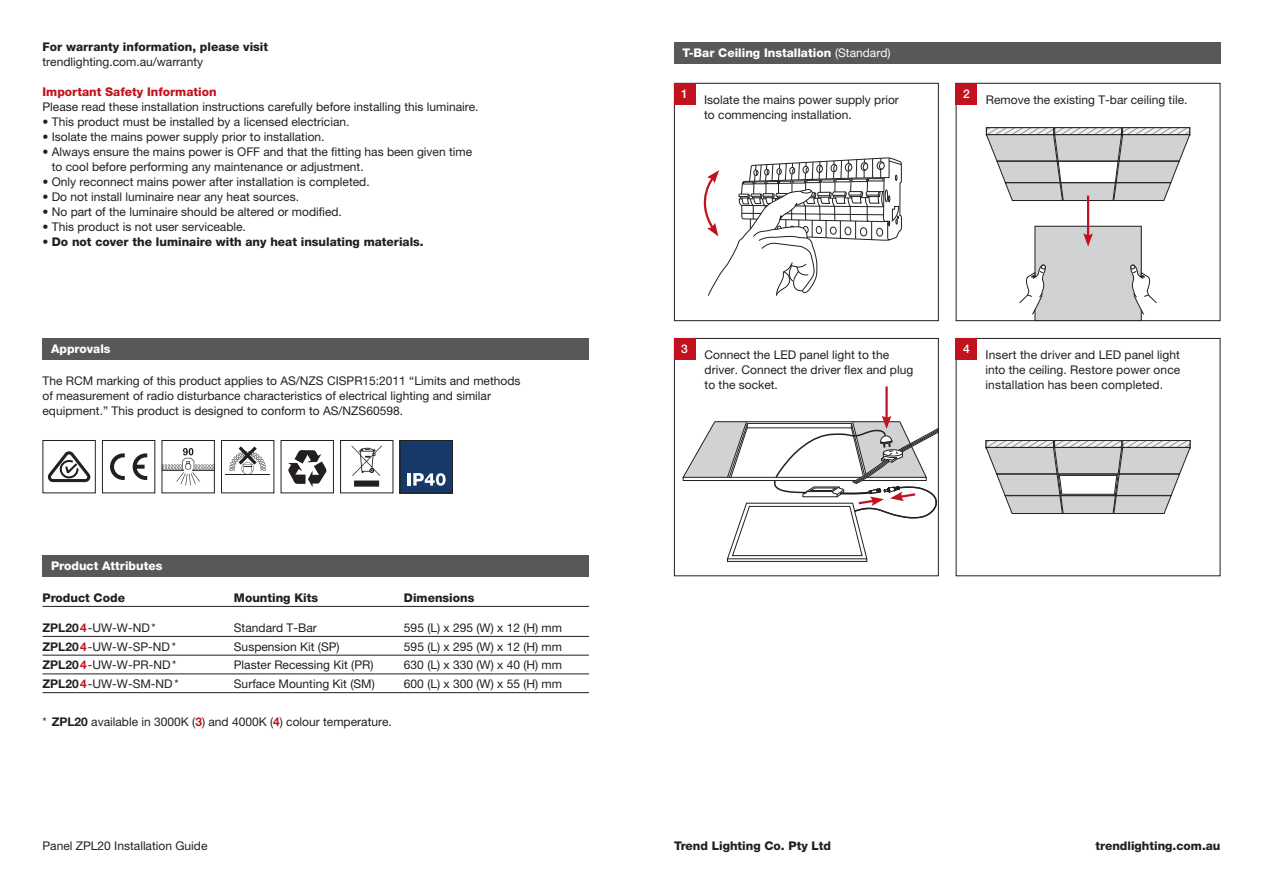
<style>
.page{position:relative;width:1263px;height:893px;background:#fff}
.page>*{position:absolute;margin:0;border:0;box-sizing:border-box;transform-origin:0 0}
.t1{font:12px/15px "Helvetica Neue LT Pro";color:#231f20}
.t2{font:800 12px "Helvetica Neue LT Pro";color:#231f20}
.t3{font:800 12px "Helvetica Neue LT Pro";color:#fff}
.t4{font:800 12px "Helvetica Neue LT Pro";color:#c3121f}
.t5{font:500 12px "Helvetica Neue LT Pro";color:#fff}
.s1{font-weight:400}
.s2{font-weight:700}
.s3{font-weight:700;color:#c3121f}
</style>
<div class="page">
<svg style="left:986px;top:440px;width:204px;height:74px"></svg>
<div style="left:727px;top:558px;width:140px;height:4px;border:1px solid #231f20"></div>
<div style="left:674px;top:338px;width:265px;height:238px;border:1px solid #231f20"></div>
<svg style="left:986px;top:127px;width:204px;height:74px"></svg>
<div style="left:1035px;top:226px;width:106px;height:95px;background:#d1d2d4"></div>
<div style="left:1034px;top:226px;width:108px;height:95px;border:1px solid #231f20"></div>
<svg style="left:1019px;top:264px;width:27px;height:55px"></svg>
<svg style="left:1130px;top:258px;width:27px;height:61px"></svg>
<div style="left:956px;top:83px;width:264px;height:238px;border:1px solid #231f20"></div>
<div style="left:674px;top:43px;width:546px;height:21px;background:#57585a"></div>
<div style="left:674px;top:83px;width:265px;height:238px;border:1px solid #231f20"></div>
<div style="left:956px;top:83px;width:21px;height:21px;background:#c3121f"></div>
<div style="left:674px;top:83px;width:21px;height:21px;background:#c3121f"></div>
<div style="left:956px;top:338px;width:21px;height:21px;background:#c3121f"></div>
<div style="left:674px;top:338px;width:21px;height:21px;background:#c3121f"></div>
<hr style="left:885px;top:386px;width:3px;height:34px;background:#c3121f">
<hr style="left:1087px;top:196px;width:2px;height:41px;background:#c3121f">
<svg style="left:1083px;top:233px;width:10px;height:14px"></svg>
<svg style="left:682px;top:416px;width:256px;height:144px"></svg>
<svg style="left:703px;top:157px;width:199px;height:139px"></svg>
<div style="left:43px;top:338px;width:546px;height:21px;background:#57585a"></div>
<div style="left:43px;top:555px;width:546px;height:21px;background:#57585a"></div>
<svg style="left:164px;top:448px;width:49px;height:37px"></svg>
<div style="left:162px;top:440px;width:53px;height:53px;border:1px solid #231f20"></div>
<svg style="left:133px;top:453px;width:14px;height:27px"></svg>
<svg style="left:110px;top:453px;width:15px;height:27px"></svg>
<div style="left:102px;top:440px;width:53px;height:53px;border:1px solid #231f20"></div>
<svg style="left:47px;top:451px;width:43px;height:31px"></svg>
<div style="left:43px;top:440px;width:53px;height:53px;border:1px solid #231f20"></div>
<svg style="left:288px;top:450px;width:38px;height:37px"></svg>
<div style="left:281px;top:440px;width:53px;height:53px;border:1px solid #231f20"></div>
<svg style="left:352px;top:445px;width:30px;height:42px"></svg>
<div style="left:340px;top:440px;width:53px;height:53px;border:1px solid #231f20"></div>
<hr style="left:225px;top:474px;width:45px;height:1px;background:#231f20">
<svg style="left:229px;top:446px;width:37px;height:28px"></svg>
<div style="left:221px;top:440px;width:53px;height:53px;border:1px solid #231f20"></div>
<hr style="left:43px;top:606px;width:546px;height:1px;background:#231f20">
<hr style="left:43px;top:636px;width:546px;height:1px;background:#231f20">
<hr style="left:43px;top:655px;width:546px;height:1px;background:#231f20">
<hr style="left:43px;top:673px;width:546px;height:1px;background:#231f20">
<hr style="left:43px;top:692px;width:546px;height:1px;background:#231f20">
<div style="left:400px;top:440px;width:53px;height:53px;background:#17396a"></div>
<hr style="left:407px;top:473px;width:4px;height:13px;background:#fff">
<svg style="left:413px;top:473px;width:33px;height:13px"></svg>
<div style="left:400px;top:440px;width:53px;height:53px;border:1px solid #231f20"></div>
<p class="t2" style="left:43px;top:40px;width:227px">For warranty information, please visit</p>
<p class="t1" style="left:43px;top:54px;width:162px">trendlighting.com.au/warranty</p>
<p class="t4" style="left:43px;top:85px;width:176px">Important Safety Information</p>
<p class="t1" style="left:43px;top:99px;width:438px">Please read these installation instructions carefully before installing this luminaire.</p>
<p class="t1" style="left:43px;top:114px;width:308px">• This product must be installed by a licensed electrician.</p>
<p class="t1" style="left:43px;top:129px;width:284px">• Isolate the mains power supply prior to installation.</p>
<p class="t1" style="left:52px;top:144px;width:422px;text-indent:-9px">• Always ensure the mains power is OFF and that the fitting has been given time to cool before performing any maintenance or adjustment.</p>
<p class="t1" style="left:43px;top:174px;width:329px">• Only reconnect mains power after installation is completed.</p>
<p class="t1" style="left:43px;top:189px;width:258px">• Do not install luminaire near any heat sources.</p>
<p class="t1" style="left:43px;top:204px;width:301px">• No part of the luminaire should be altered or modified.</p>
<p class="t1" style="left:43px;top:219px;width:205px">• This product is not user serviceable.</p>
<p class="t2" style="left:43px;top:235px;width:383px"><span class="s1">•</span> Do not cover the luminaire with any heat insulating materials.</p>
<p class="t3" style="left:51px;top:342px;width:61px">Approvals</p>
<p class="t1" style="left:43px;top:373px;width:479px">The RCM marking of this product applies to AS/NZS CISPR15:2011 “Limits and methods of measurement of radio disturbance characteristics of electrical lighting and similar equipment.” This product is designed to conform to AS/NZS60598.</p>
<p class="t3" style="left:51px;top:559px;width:113px">Product Attributes</p>
<p class="t2" style="left:43px;top:590px;width:84px">Product Code</p>
<p class="t2" style="left:234px;top:590px;width:86px">Mounting Kits</p>
<p class="t2" style="left:404px;top:590px;width:72px">Dimensions</p>
<p class="t1" style="left:43px;top:620px;width:115px"><span class="s2">ZPL20</span><span class="s3">4</span>-UW-W-ND*</p>
<p class="t1" style="left:234px;top:620px;width:84px">Standard T-Bar</p>
<p class="t1" style="left:404px;top:620px;width:160px">595 (L) x 295 (W) x 12 (H) mm</p>
<p class="t1" style="left:43px;top:639px;width:135px"><span class="s2">ZPL20</span><span class="s3">4</span>-UW-W-SP-ND*</p>
<p class="t1" style="left:234px;top:639px;width:107px">Suspension Kit (SP)</p>
<p class="t1" style="left:404px;top:639px;width:160px">595 (L) x 295 (W) x 12 (H) mm</p>
<p class="t1" style="left:43px;top:657px;width:135px"><span class="s2">ZPL20</span><span class="s3">4</span>-UW-W-PR-ND*</p>
<p class="t1" style="left:234px;top:657px;width:141px">Plaster Recessing Kit (PR)</p>
<p class="t1" style="left:404px;top:657px;width:160px">630 (L) x 330 (W) x 40 (H) mm</p>
<p class="t1" style="left:43px;top:676px;width:138px"><span class="s2">ZPL20</span><span class="s3">4</span>-UW-W-SM-ND*</p>
<p class="t1" style="left:234px;top:676px;width:142px">Surface Mounting Kit (SM)</p>
<p class="t1" style="left:404px;top:676px;width:160px">600 (L) x 300 (W) x 55 (H) mm</p>
<p class="t1" style="left:43px;top:714px;width:351px">* <span class="s2">ZPL20</span> available in 3000K (<span class="s3">3</span>) and 4000K (<span class="s3">4</span>) colour temperature.</p>
<p class="t1" style="left:43px;top:838px;width:166px">Panel ZPL20 Installation Guide</p>
<p class="t3" style="left:682px;top:46px;width:210px">T-Bar Ceiling Installation <span class="s1">(Standard)</span></p>
<p class="t5" style="left:681px;top:87px;width:8px">1</p>
<p class="t5" style="left:963px;top:87px;width:8px">2</p>
<p class="t1" style="left:704px;top:92px;width:196px">Isolate the mains power supply prior to commencing installation.</p>
<p class="t1" style="left:986px;top:92px;width:203px">Remove the existing T-bar ceiling tile.</p>
<p class="t5" style="left:681px;top:342px;width:8px">3</p>
<p class="t5" style="left:963px;top:342px;width:8px">4</p>
<p class="t1" style="left:705px;top:347px;width:210px">Connect the LED panel light to the driver. Connect the driver flex and plug to the socket.</p>
<p class="t1" style="left:985px;top:347px;width:196px;text-align:justify">Insert the driver and LED panel light into the ceiling. Restore power once installation has been completed.</p>
<p class="t2" style="left:674px;top:839px;width:159px">Trend Lighting Co. Pty Ltd</p>
<p class="t2" style="left:1095px;top:839px;width:126px">trendlighting.com.au</p>
</div>
